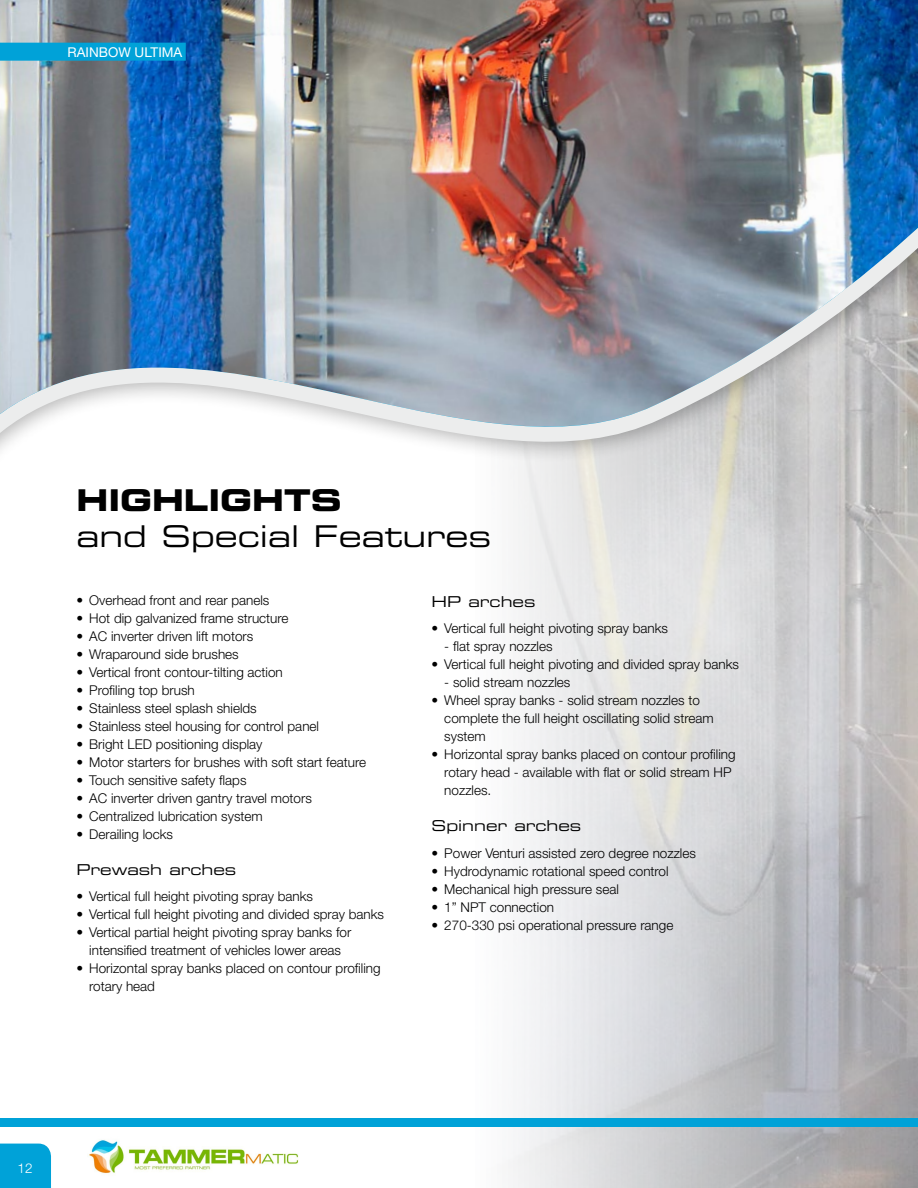
<style>
.page{position:relative;width:918px;height:1188px;background:#fff}
.page>*{position:absolute;margin:0;border:0;box-sizing:border-box;transform-origin:0 0}
.t1{font:30px "Eurostile LT Std Ex 2";color:#000}
.t2{font:30px "Eurostile LT Std Bold Ex 2";color:#000}
.t3{font:15px "Eurostile LT Std Ex 2";color:#000}
.t4{font:300 13.5px/18px "Helvetica Neue LT Std";color:#000}
.t5{font:13.5px "Helvetica Neue LT Std";color:#fff}
.t6{font:300 13.5px "Helvetica Neue LT Std";color:#fff}
</style>
<div class="page">
<img style="left:508px;top:565px;width:410px;height:623px">
<img style="left:0;top:0;width:918px;height:562px">
<div style="left:0;top:43px;width:186px;height:18px;background:#00a2d8"></div>
<div style="left:0;top:1144px;width:51px;height:44px;background:#00a2d8"></div>
<div style="left:0;top:1118px;width:918px;height:9px;background:#00a2d8"></div>
<img style="left:89px;top:1140px;width:210px;height:34px">
<p class="t5" style="left:68px;top:44px;width:116px">RAINBOW ULTIMA</p>
<h1 class="t2" style="left:77px;top:480px;width:59px">Highlights</h1>
<h1 class="t1" style="left:77px;top:516px;width:416px">and Special Features</h1>
<p class="t4" style="left:77px;top:591px;width:194px">• Overhead front and rear panels</p>
<p class="t4" style="left:77px;top:609px;width:214px">• Hot dip galvanized frame structure</p>
<p class="t4" style="left:77px;top:627px;width:178px">• AC inverter driven lift motors</p>
<p class="t4" style="left:77px;top:645px;width:164px">• Wraparound side brushes</p>
<p class="t4" style="left:77px;top:663px;width:208px">• Vertical front contour-tilting action</p>
<p class="t4" style="left:77px;top:681px;width:120px">• Profiling top brush</p>
<p class="t4" style="left:77px;top:699px;width:182px">• Stainless steel splash shields</p>
<p class="t4" style="left:77px;top:717px;width:244px">• Stainless steel housing for control panel</p>
<p class="t4" style="left:77px;top:735px;width:188px">• Bright LED positioning display</p>
<p class="t4" style="left:77px;top:753px;width:291px">• Motor starters for brushes with soft start feature</p>
<p class="t4" style="left:77px;top:771px;width:172px">• Touch sensitive safety flaps</p>
<p class="t4" style="left:77px;top:789px;width:237px">• AC inverter driven gantry travel motors</p>
<p class="t4" style="left:77px;top:807px;width:188px">• Centralized lubrication system</p>
<p class="t4" style="left:77px;top:825px;width:98px">• Derailing locks</p>
<p class="t3" style="left:77px;top:859px;width:161px">Prewash arches</p>
<p class="t4" style="left:77px;top:887px;width:238px">• Vertical full height pivoting spray banks</p>
<p class="t4" style="left:77px;top:905px;width:309px">• Vertical full height pivoting and divided spray banks</p>
<p class="t4" style="left:77px;top:923px;width:276px;text-align:center">• Vertical partial height pivoting spray banks for intensified treatment of vehicles lower areas</p>
<p class="t4" style="left:89px;top:959px;width:293px;text-indent:-13px">• Horizontal spray banks placed on contour profiling rotary head</p>
<p class="t3" style="left:432px;top:591px;width:105px">HP arches</p>
<p class="t4" style="left:432px;top:619px;width:238px">• Vertical full height pivoting spray banks</p>
<p class="t4" style="left:444px;top:637px;width:110px">- flat spray nozzles</p>
<p class="t4" style="left:432px;top:655px;width:309px">• Vertical full height pivoting and divided spray banks</p>
<p class="t4" style="left:444px;top:673px;width:128px">- solid stream nozzles</p>
<p class="t4" style="left:444px;top:691px;width:271px;text-indent:-13px">• Wheel spray banks - solid stream nozzles to complete the full height oscillating solid stream system</p>
<p class="t4" style="left:444px;top:745px;width:293px;text-indent:-13px">• Horizontal spray banks placed on contour profiling rotary head - available with flat or solid stream HP nozzles.</p>
<p class="t3" style="left:432px;top:815px;width:151px">Spinner arches</p>
<p class="t4" style="left:432px;top:843px;width:266px">• Power Venturi assisted zero degree nozzles</p>
<p class="t4" style="left:432px;top:861px;width:239px">• Hydrodynamic rotational speed control</p>
<p class="t4" style="left:432px;top:879px;width:189px">• Mechanical high pressure seal</p>
<p class="t4" style="left:432px;top:897px;width:124px">• 1” NPT connection</p>
<p class="t4" style="left:432px;top:915px;width:243px">• 270-330 psi operational pressure range</p>
<p class="t6" style="left:18px;top:1160px;width:17px">12</p>
</div>
